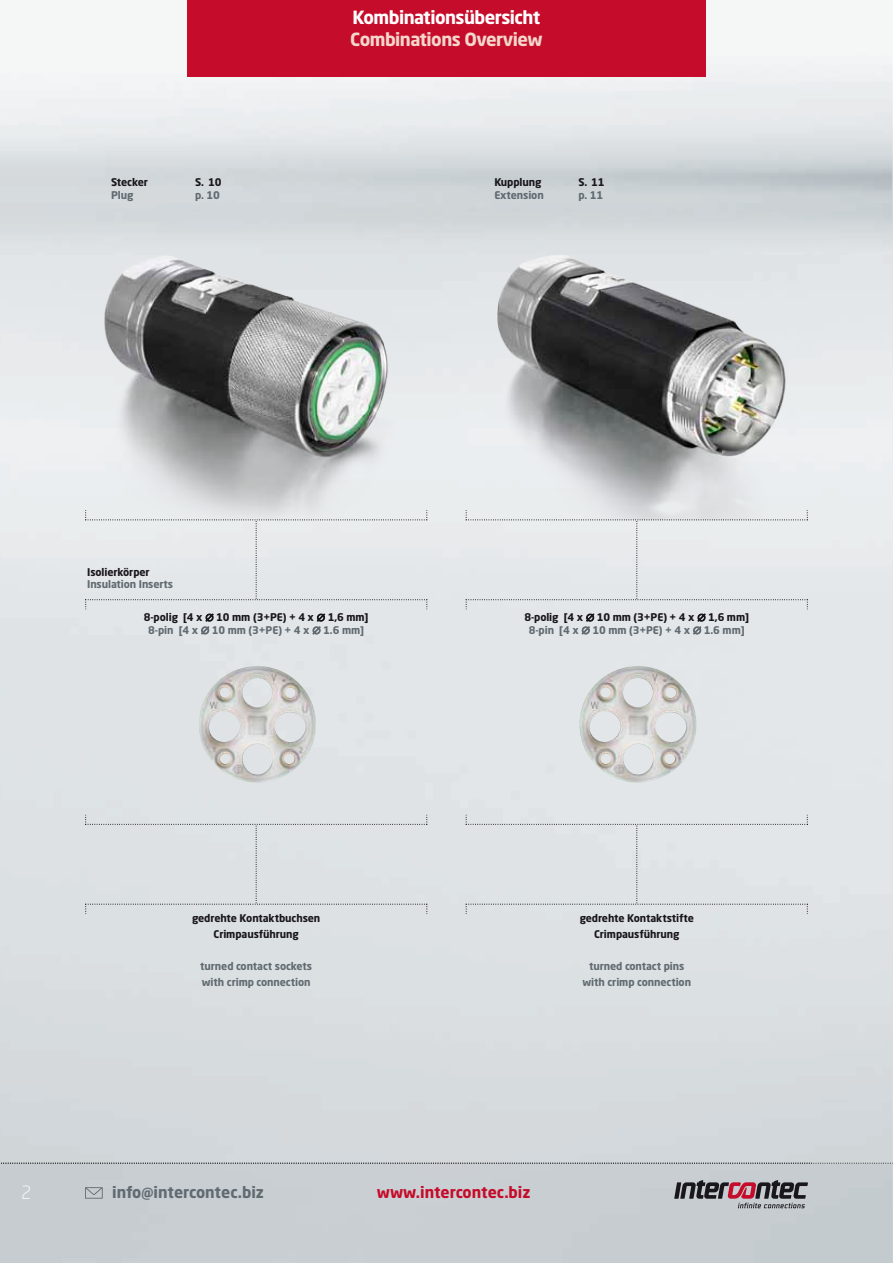
<style>
.page{position:relative;width:893px;height:1263px;background:#fff}
.page>*{position:absolute;margin:0;border:0;box-sizing:border-box;transform-origin:0 0}
.t1{font:700 18px "Neo Sans Pro";letter-spacing:-.03em;color:#fff}
.t2{font:700 18px "Neo Sans Pro";letter-spacing:-.03em;color:#f4d7cc}
.t3{font:300 18px "Neo Sans Pro";color:#fff}
.t4{font:700 15.6px "Neo Sans Pro";color:#616b71}
.t5{font:700 15.6px "Neo Sans Pro";color:#c50c2a}
.t6{font:700 10.5px/16px "Neo Sans Pro";letter-spacing:-.01em;color:#1a171c;text-align:center}
.t7{font:700 10.5px/16px "Neo Sans Pro";letter-spacing:-.01em;color:#616b71}
.s1{font-family:"Math Technical P04";font-weight:400;font-size:8.4px}
.s2{color:#616b71}
.s3{font-family:"Math Technical P04";font-weight:400;font-size:8.4px;color:#616b71}
</style>
<div class="page">
<div style="left:0;top:1163px;width:893px;height:100px;background:#c8ced2"></div>
<div style="left:84px;top:814px;width:344px;height:101px;background:#dde1e4"></div>
<div style="left:465px;top:814px;width:343px;height:101px;background:#e0e3e6"></div>
<img style="left:85px;top:243px;width:310px;height:266px">
<img style="left:486px;top:250px;width:319px;height:259px">
<img style="left:199px;top:666px;width:117px;height:117px">
<img style="left:580px;top:666px;width:116px;height:117px">
<div style="left:84px;top:509px;width:344px;height:126px;background:#e3e7e9"></div>
<div style="left:465px;top:509px;width:343px;height:126px;background:#e5e8eb"></div>
<svg style="left:85px;top:1187px;width:18px;height:11px"></svg>
<svg style="left:1px;top:1163px;width:892px;height:1px"></svg>
<svg style="left:674px;top:1180px;width:134px;height:28px"></svg>
<div style="left:187px;top:0;width:519px;height:77px;background:#c50c2a"></div>
<p class="t6" style="left:111px;top:174px;width:39px">Stecker</p>
<p class="t6" style="left:195px;top:174px;width:28px">S. 10</p>
<p class="t7" style="left:111px;top:186px;width:24px">Plug</p>
<p class="t7" style="left:195px;top:186px;width:27px">p. 10</p>
<h1 class="t1" style="left:353px;top:6px;width:189px">Kombinationsübersicht</h1>
<h1 class="t2" style="left:350px;top:28px;width:194px">Combinations Overview</h1>
<p class="t6" style="left:494px;top:174px;width:48px">Kupplung</p>
<p class="t6" style="left:578px;top:174px;width:28px">S. 11</p>
<p class="t7" style="left:494px;top:186px;width:51px">Extension</p>
<p class="t7" style="left:578px;top:186px;width:27px">p. 11</p>
<p class="t6" style="left:87px;top:563px;width:64px">Isolierkörper</p>
<p class="t7" style="left:87px;top:576px;width:88px">Insulation Inserts</p>
<p class="t6" style="left:144px;top:610px;width:226px;line-height:12.8px">8-polig [4 x <span class="s1">M</span> 10 mm (3+PE) + 4 x <span class="s1">M</span> 1,6 mm]<br><span class="s2">8-pin [4 x</span> <span class="s3">M</span> <span class="s2">10 mm (3+PE) + 4 x</span> <span class="s3">M</span> <span class="s2">1.6 mm]</span></p>
<p class="t6" style="left:524px;top:610px;width:226px;line-height:12.8px">8-polig [4 x <span class="s1">M</span> 10 mm (3+PE) + 4 x <span class="s1">M</span> 1,6 mm]<br><span class="s2">8-pin [4 x</span> <span class="s3">M</span> <span class="s2">10 mm (3+PE) + 4 x</span> <span class="s3">M</span> <span class="s2">1.6 mm]</span></p>
<h1 class="t3" style="left:21px;top:1182px;width:12px">2</h1>
<p class="t6" style="left:192px;top:910px;width:130px">gedrehte Kontaktbuchsen<br>Crimpausführung</p>
<p class="t7" style="left:200px;top:958px;width:113px">turned contact sockets with crimp connection</p>
<p class="t6" style="left:580px;top:910px;width:116px">gedrehte Kontaktstifte<br>Crimpausführung</p>
<p class="t7" style="left:582px;top:958px;width:110px;text-align:center">turned contact pins with crimp connection</p>
<h2 class="t4" style="left:112px;top:1182px;width:153px">info@intercontec.biz</h2>
<h2 class="t5" style="left:377px;top:1182px;width:155px">www.intercontec.biz</h2>
</div>
